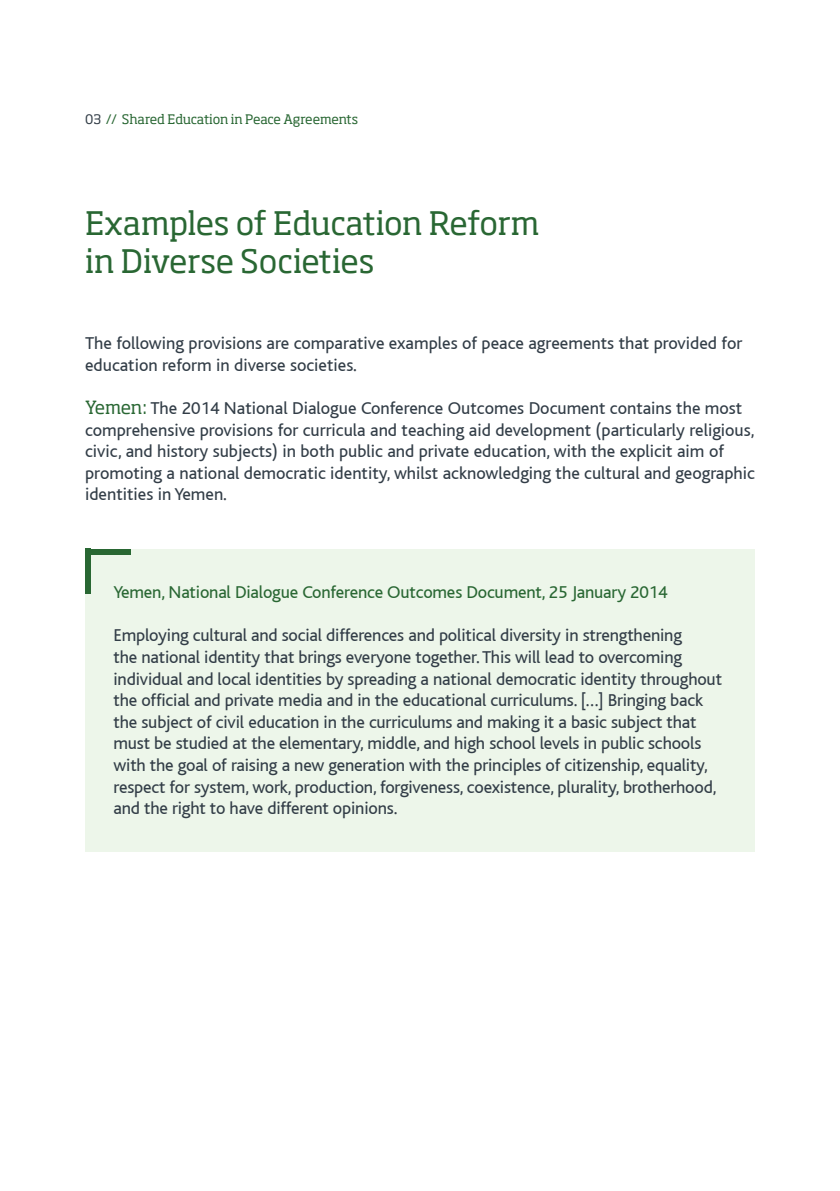
<style>
.page{position:relative;width:840px;height:1191px;background:#fff}
.page>*{position:absolute;margin:0;border:0;box-sizing:border-box;transform-origin:0 0}
.t1{font:32px/38.4px "Soho Pro";letter-spacing:-.015em;color:#296733}
.t2{font:18px/21.6px "Bliss";letter-spacing:-.01em;color:#323d47}
.t3{font:18px "Bliss";letter-spacing:-.01em;color:#296733}
.t4{font:13px "Soho Pro";letter-spacing:-.015em;color:#296733}
.s1{color:#323d47}
.s2{font-family:"Soho Pro";color:#296733}
</style>
<div class="page">
<div style="left:85px;top:549px;width:669px;height:302px;background:#edf6ea"></div>
<div style="left:85px;top:549px;width:45px;height:5px;background:#296733"></div>
<div style="left:85px;top:549px;width:6px;height:45px;background:#296733"></div>
<p class="t4" style="left:85px;top:110px;width:274px"><span class="s1">03</span> // Shared Education in Peace Agreements</p>
<p class="t1" style="left:85px;top:202px;width:456px">Examples of Education Reform in Diverse Societies</p>
<p class="t2" style="left:85px;top:333px;width:658px">The following provisions are comparative examples of peace agreements that provided for education reform in diverse societies.</p>
<p class="t2" style="left:85px;top:397px;width:671px"><span class="s2">Yemen:</span> The 2014 National Dialogue Conference Outcomes Document contains the most comprehensive provisions for curricula and teaching aid development (particularly religious, civic, and history subjects) in both public and private education, with the explicit aim of promoting a national democratic identity, whilst acknowledging the cultural and geographic identities in Yemen.</p>
<p class="t3" style="left:113px;top:583px;width:555px">Yemen, National Dialogue Conference Outcomes Document, 25 January 2014</p>
<p class="t2" style="left:113px;top:625px;width:609px">Employing cultural and social differences and political diversity in strengthening<br>the national identity that brings everyone together. This will lead to overcoming individual and local identities by spreading a national democratic identity throughout the official and private media and in the educational curriculums. […] Bringing back the subject of civil education in the curriculums and making it a basic subject that must be studied at the elementary, middle, and high school levels in public schools with the goal of raising a new generation with the principles of citizenship, equality, respect for system, work, production, forgiveness, coexistence, plurality, brotherhood, and the right to have different opinions.</p>
</div>
